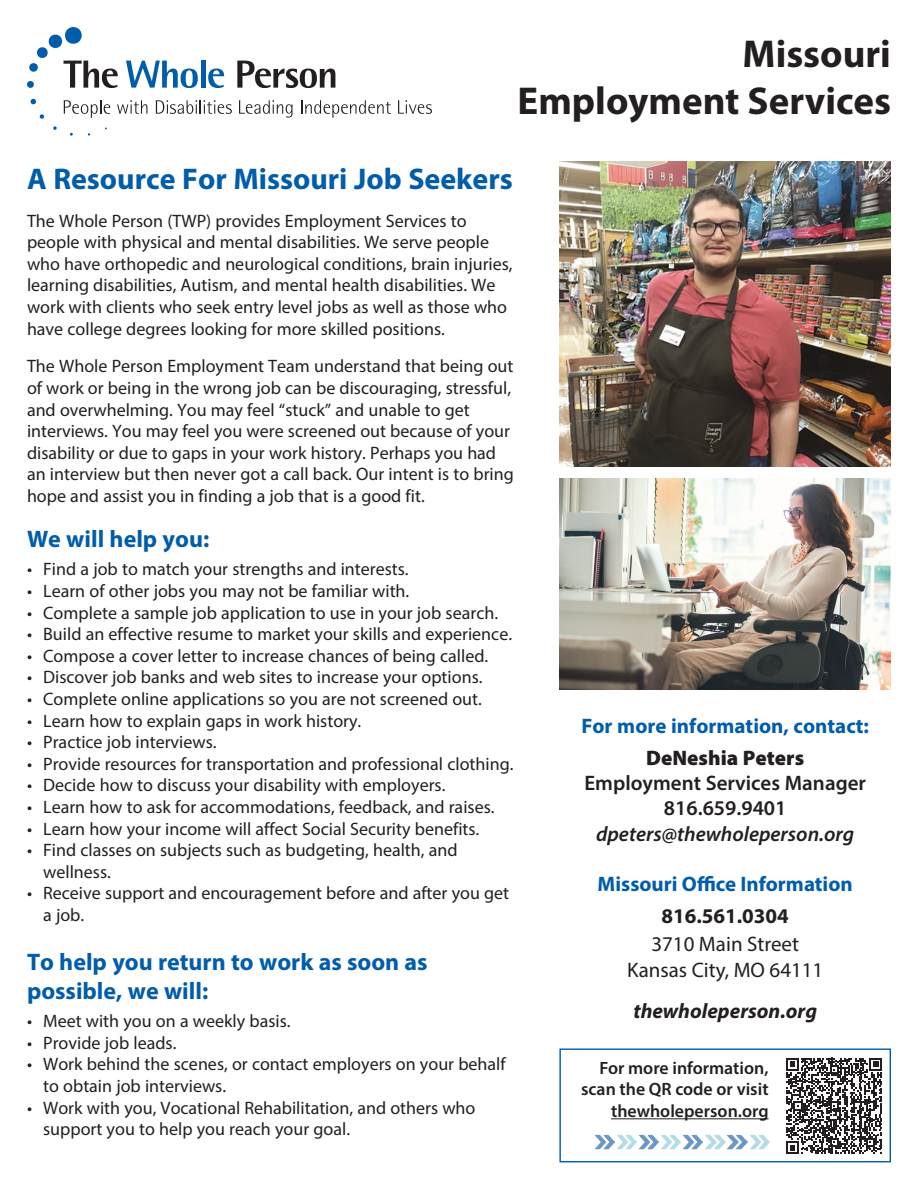
<style>
.page{position:relative;width:918px;height:1188px;background:#fff}
.page>*{position:absolute;margin:0;border:0;box-sizing:border-box;transform-origin:0 0}
.t1{font:700 39px/46.8px "Myriad Pro";color:#231f20;text-align:right}
.t2{font:700 30px "Myriad Pro";color:#015dab}
.t3{font:700 24px/28.8px "Myriad Pro";color:#015dab}
.t4{font:700 21px/32px "Myriad Pro";color:#015dab;text-align:center}
.t5{font:600 21px/25.2px "Myriad Pro";color:#231f20;text-align:center}
.t6{font:21px/25.2px "Myriad Pro";color:#231f20;text-align:center}
.t7{font:italic 700 21px "Myriad Pro";color:#231f20}
.t8{font:18px/21.6px "Myriad Pro";color:#231f20}
.t9{font:600 17.85px/21.6px "Myriad Pro";color:#231f20;text-align:right}
.s1{font-weight:900;color:#231f20}
.s2{font-style:italic}
.s3{color:#231f20}
</style>
<div class="page">
<svg style="left:53px;top:126px;width:4px;height:4px"></svg>
<svg style="left:39px;top:114px;width:5px;height:5px"></svg>
<svg style="left:30px;top:98px;width:6px;height:7px"></svg>
<svg style="left:27px;top:27px;width:91px;height:61px"></svg>
<svg style="left:126px;top:61px;width:72px;height:27px"></svg>
<hr style="left:201px;top:61px;width:4px;height:27px;background:#015dab">
<svg style="left:208px;top:69px;width:16px;height:19px"></svg>
<svg style="left:237px;top:61px;width:98px;height:27px"></svg>
<svg style="left:64px;top:100px;width:46px;height:18px"></svg>
<svg style="left:117px;top:100px;width:30px;height:14px"></svg>
<svg style="left:156px;top:100px;width:76px;height:14px"></svg>
<svg style="left:239px;top:100px;width:54px;height:18px"></svg>
<svg style="left:301px;top:100px;width:90px;height:18px"></svg>
<svg style="left:398px;top:100px;width:34px;height:14px"></svg>
<div style="left:559px;top:1048px;width:332px;height:114px;border:1px solid #015dab"></div>
<hr style="left:611px;top:1118px;width:158px;height:1px;background:#231f20">
<img style="left:684px;top:1134px;width:19px;height:16px">
<img style="left:706px;top:1135px;width:19px;height:15px">
<img style="left:728px;top:1134px;width:19px;height:16px">
<img style="left:750px;top:1135px;width:19px;height:15px">
<img style="left:639px;top:1134px;width:20px;height:16px">
<img style="left:662px;top:1135px;width:19px;height:15px">
<img style="left:595px;top:1134px;width:19px;height:16px">
<img style="left:617px;top:1135px;width:19px;height:15px">
<svg style="left:786px;top:1058px;width:96px;height:96px"></svg>
<img style="left:559px;top:479px;width:332px;height:211px">
<img style="left:559px;top:162px;width:332px;height:304px">
<p class="t1" style="left:518px;top:29px;width:375px">Missouri<br>Employment Services</p>
<p class="t2" style="left:27px;top:159px;width:487px">A Resource For Missouri Job Seekers</p>
<p class="t8" style="left:27px;top:210px;width:487px">The Whole Person (TWP) provides Employment Services to people with physical and mental disabilities. We serve people who have orthopedic and neurological conditions, brain injuries, learning disabilities, Autism, and mental health disabilities. We work with clients who seek entry level jobs as well as those who have college degrees looking for more skilled positions.</p>
<p class="t8" style="left:27px;top:355px;width:488px">The Whole Person Employment Team understand that being out of work or being in the wrong job can be discouraging, stressful, and overwhelming. You may feel “stuck” and unable to get interviews. You may feel you were screened out because of your disability or due to gaps in your work history. Perhaps you had an interview but then never got a call back. Our intent is to bring hope and assist you in finding a job that is a good fit.</p>
<p class="t3" style="left:27px;top:524px;width:184px">We will help you:</p>
<p class="t8" style="left:27px;top:558px;width:383px">• Find a job to match your strengths and interests.</p>
<p class="t8" style="left:27px;top:580px;width:384px">• Learn of other jobs you may not be familiar with.</p>
<p class="t8" style="left:27px;top:601px;width:473px">• Complete a sample job application to use in your job search.</p>
<p class="t8" style="left:27px;top:623px;width:487px">• Build an effective resume to market your skills and experience.</p>
<p class="t8" style="left:27px;top:645px;width:463px">• Compose a cover letter to increase chances of being called.</p>
<p class="t8" style="left:27px;top:666px;width:457px">• Discover job banks and web sites to increase your options.</p>
<p class="t8" style="left:27px;top:688px;width:456px">• Complete online applications so you are not screened out.</p>
<p class="t8" style="left:27px;top:709px;width:336px">• Learn how to explain gaps in work history.</p>
<p class="t8" style="left:27px;top:731px;width:191px">• Practice job interviews.</p>
<p class="t8" style="left:27px;top:753px;width:488px">• Provide resources for transportation and professional clothing.</p>
<p class="t8" style="left:27px;top:774px;width:420px">• Decide how to discuss your disability with employers.</p>
<p class="t8" style="left:27px;top:796px;width:469px">• Learn how to ask for accommodations, feedback, and raises.</p>
<p class="t8" style="left:27px;top:817px;width:454px">• Learn how your income will affect Social Security benefits.</p>
<p class="t8" style="left:43px;top:839px;width:416px;text-indent:-16px">• Find classes on subjects such as budgeting, health, and wellness.</p>
<p class="t8" style="left:43px;top:882px;width:468px;text-indent:-16px">• Receive support and encouragement before and after you get a job.</p>
<p class="t3" style="left:27px;top:947px;width:402px">To help you return to work as soon as possible, we will:</p>
<p class="t8" style="left:27px;top:1010px;width:265px">• Meet with you on a weekly basis.</p>
<p class="t8" style="left:27px;top:1032px;width:151px">• Provide job leads.</p>
<p class="t8" style="left:43px;top:1053px;width:464px;text-indent:-16px">• Work behind the scenes, or contact employers on your behalf to obtain job interviews.</p>
<p class="t8" style="left:43px;top:1096px;width:434px;text-indent:-16px">• Work with you, Vocational Rehabilitation, and others who support you to help you reach your goal.</p>
<p class="t4" style="left:581px;top:709px;width:289px">For more information, contact:<br><span class="s1">DeNeshia Peters</span></p>
<p class="t5" style="left:584px;top:770px;width:283px">Employment Services Manager<br>816.659.9401 <span class="s2">dpeters@thewholeperson.org</span></p>
<p class="t4" style="left:598px;top:867px;width:257px">Missouri Office Information<br><span class="s3">816.561.0304</span></p>
<p class="t6" style="left:627px;top:931px;width:198px">3710 Main Street<br>Kansas City, MO 64111</p>
<p class="t7" style="left:633px;top:998px;width:185px">thewholeperson.org</p>
<p class="t9" style="left:581px;top:1056px;width:189px">For more information, scan the QR code or visit thewholeperson.org</p>
</div>
